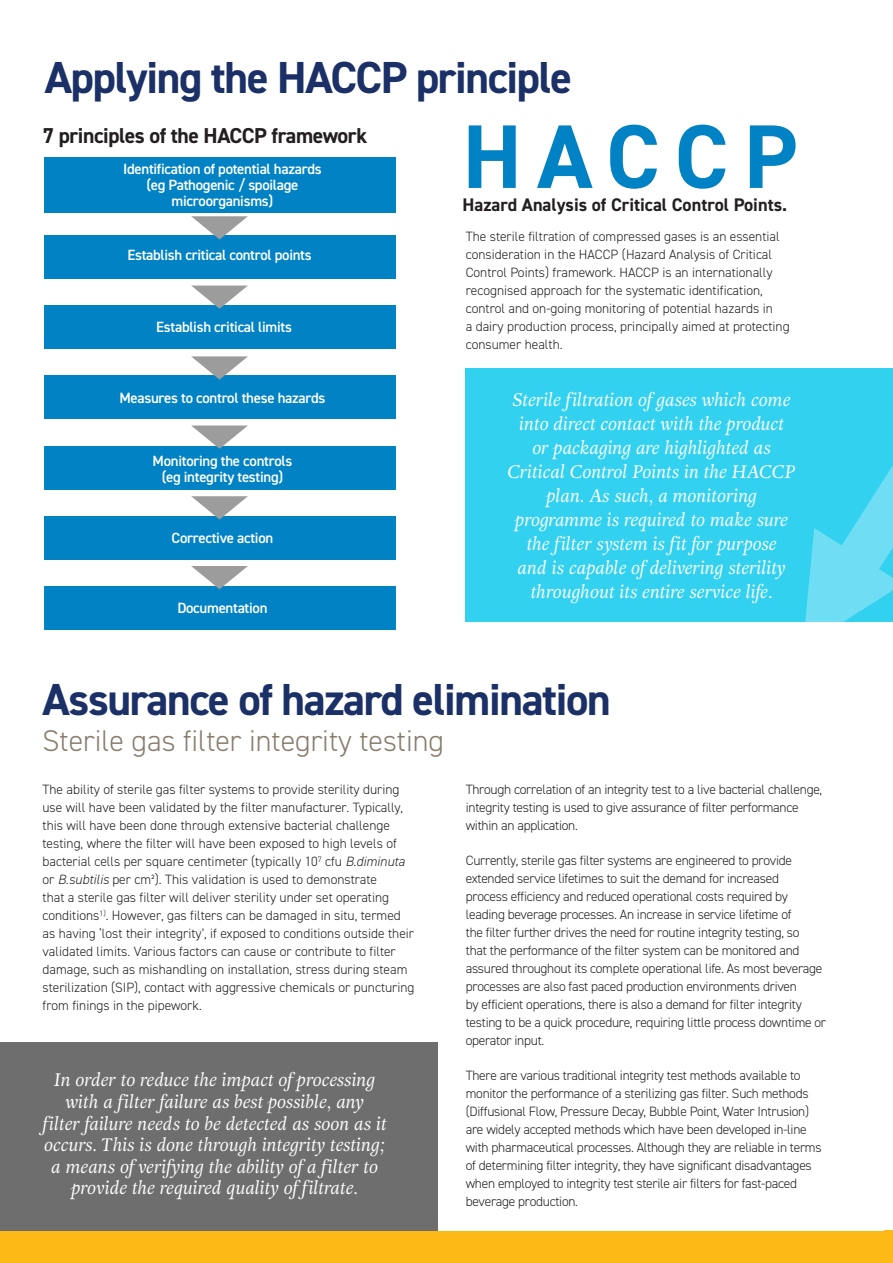
<style>
.page{position:relative;width:893px;height:1263px;background:#fff}
.page>*{position:absolute;margin:0;border:0;box-sizing:border-box;transform-origin:0 0}
.t1{font:700 90.6px "DIN2014";letter-spacing:.165em;color:#0082c5}
.t2{font:700 45px "DIN2014";letter-spacing:-.03em;color:#1b3066}
.t3{font:300 30px "DIN2014";color:#887d6e}
.t4{font:700 21.6px "DIN2014";letter-spacing:-.02em;color:#231f20}
.t5{font:700 18.3px "DIN2014";color:#231f20}
.t6{font:italic 18px "Adriane Text";color:#fff}
.t7{font:600 14.85px "DIN2014";letter-spacing:-.02em;color:#fff}
.t8{font:300 13.5px/18px "DIN2014";letter-spacing:-.02em;color:#231f20}
.t9{font:300 13.5px/18px "DIN2014";color:#231f20}
.s1{font-style:italic}
</style>
<div class="page">
<div style="left:0;top:1231px;width:893px;height:32px;background:#fcb814"></div>
<div style="left:44px;top:236px;width:351px;height:43px;background:#0082c5"></div>
<div style="left:44px;top:157px;width:351px;height:55px;background:#0082c5"></div>
<div style="left:44px;top:306px;width:351px;height:43px;background:#0082c5"></div>
<div style="left:44px;top:376px;width:351px;height:43px;background:#0082c5"></div>
<div style="left:44px;top:446px;width:351px;height:43px;background:#0082c5"></div>
<div style="left:44px;top:516px;width:351px;height:43px;background:#0082c5"></div>
<div style="left:44px;top:586px;width:351px;height:43px;background:#0082c5"></div>
<svg style="left:191px;top:216px;width:57px;height:24px"></svg>
<svg style="left:191px;top:286px;width:57px;height:23px"></svg>
<svg style="left:191px;top:356px;width:57px;height:24px"></svg>
<svg style="left:191px;top:425px;width:57px;height:24px"></svg>
<svg style="left:191px;top:496px;width:57px;height:23px"></svg>
<svg style="left:191px;top:566px;width:57px;height:23px"></svg>
<div style="left:0;top:1042px;width:438px;height:189px;background:#6e6e6e"></div>
<div style="left:466px;top:368px;width:427px;height:254px;background:#33d1f0"></div>
<svg style="left:805px;top:465px;width:88px;height:157px"></svg>
<p class="t2" style="left:45px;top:48px;width:529px">Applying the HACCP principle</p>
<p class="t4" style="left:43px;top:121px;width:326px">7 principles of the HACCP framework</p>
<p class="t7" style="left:123px;top:159px;width:200px">Identification of potential hazards</p>
<p class="t7" style="left:146px;top:175px;width:153px">(eg Pathogenic / spoilage</p>
<p class="t7" style="left:172px;top:191px;width:103px">microorganisms)</p>
<p class="t7" style="left:128px;top:245px;width:186px">Establish critical control points</p>
<p class="t7" style="left:156px;top:317px;width:137px">Establish critical limits</p>
<p class="t7" style="left:119px;top:388px;width:207px">Measures to control these hazards</p>
<p class="t7" style="left:153px;top:451px;width:141px">Monitoring the controls</p>
<p class="t7" style="left:162px;top:467px;width:123px">(eg integrity testing)</p>
<p class="t7" style="left:172px;top:528px;width:103px">Corrective action</p>
<p class="t7" style="left:177px;top:598px;width:92px">Documentation</p>
<p class="t1" style="left:463px;top:96px;width:336px">HACCP</p>
<p class="t5" style="left:463px;top:192px;width:326px">Hazard Analysis of Critical Control Points.</p>
<p class="t9" style="left:466px;top:227px;width:315px">The sterile filtration of compressed gases is an essential</p>
<p class="t9" style="left:466px;top:245px;width:308px">consideration in the HACCP (Hazard Analysis of Critical</p>
<p class="t9" style="left:466px;top:263px;width:308px">Control Points) framework. HACCP is an internationally</p>
<p class="t9" style="left:466px;top:281px;width:299px">recognised approach for the systematic identification,</p>
<p class="t9" style="left:466px;top:299px;width:309px">control and on-going monitoring of potential hazards in</p>
<p class="t9" style="left:466px;top:317px;width:325px">a dairy production process, principally aimed at protecting</p>
<p class="t9" style="left:466px;top:335px;width:98px">consumer health.</p>
<p class="t6" style="left:513px;top:387px;width:279px">Sterile filtration of gases which come</p>
<p class="t6" style="left:519px;top:411px;width:266px">into direct contact with the product</p>
<p class="t6" style="left:532px;top:435px;width:240px">or packaging are highlighted as</p>
<p class="t6" style="left:507px;top:459px;width:290px">Critical Control Points in the HACCP</p>
<p class="t6" style="left:546px;top:483px;width:212px">plan. As such, a monitoring</p>
<p class="t6" style="left:515px;top:507px;width:274px">programme is required to make sure</p>
<p class="t6" style="left:527px;top:531px;width:251px">the filter system is fit for purpose</p>
<p class="t6" style="left:518px;top:555px;width:269px">and is capable of delivering sterility</p>
<p class="t6" style="left:531px;top:579px;width:243px">throughout its entire service life.</p>
<p class="t2" style="left:43px;top:669px;width:570px">Assurance of hazard elimination</p>
<p class="t3" style="left:43px;top:722px;width:403px">Sterile gas filter integrity testing</p>
<p class="t9" style="left:43px;top:780px;width:374px">The ability of sterile gas filter systems to provide sterility during use will have been validated by the filter manufacturer. Typically, this will have been done through extensive bacterial challenge testing, where the filter will have been exposed to high levels of bacterial cells per square centimeter (typically 10<sup>7</sup> cfu <span class="s1">B.diminuta </span>or <span class="s1">B.subtilis</span> per cm²). This validation is used to demonstrate<br>that a sterile gas filter will deliver sterility under set operating conditions<sup>1)</sup>. However, gas filters can be damaged in situ, termed as having ‘lost their integrity’, if exposed to conditions outside their validated limits. Various factors can cause or contribute to filter damage, such as mishandling on installation, stress during steam sterilization (SIP), contact with aggressive chemicals or puncturing from finings in the pipework.</p>
<p class="t8" style="left:466px;top:780px;width:358px">Through correlation of an integrity test to a live bacterial challenge, integrity testing is used to give assurance of filter performance within an application.</p>
<p class="t8" style="left:466px;top:851px;width:362px">Currently, sterile gas filter systems are engineered to provide extended service lifetimes to suit the demand for increased<br>process efficiency and reduced operational costs required by leading beverage processes. An increase in service lifetime of<br>the filter further drives the need for routine integrity testing, so<br>that the performance of the filter system can be monitored and assured throughout its complete operational life. As most beverage processes are also fast paced production environments driven<br>by efficient operations, there is also a demand for filter integrity testing to be a quick procedure, requiring little process downtime or operator input.</p>
<p class="t8" style="left:466px;top:1066px;width:357px">There are various traditional integrity test methods available to monitor the performance of a sterilizing gas filter. Such methods (Diffusional Flow, Pressure Decay, Bubble Point, Water Intrusion) are widely accepted methods which have been developed in-line with pharmaceutical processes. Although they are reliable in terms of determining filter integrity, they have significant disadvantages when employed to integrity test sterile air filters for fast-paced beverage production.</p>
<p class="t6" style="left:54px;top:1067px;width:322px">In order to reduce the impact of processing</p>
<p class="t6" style="left:65px;top:1089px;width:300px">with a filter failure as best possible, any</p>
<p class="t6" style="left:43px;top:1111px;width:345px">filter failure needs to be detected as soon as it</p>
<p class="t6" style="left:44px;top:1132px;width:343px">occurs. This is done through integrity testing;</p>
<p class="t6" style="left:51px;top:1154px;width:328px">a means of verifying the ability of a filter to</p>
<p class="t6" style="left:71px;top:1175px;width:288px">provide the required quality of filtrate.</p>
</div>
